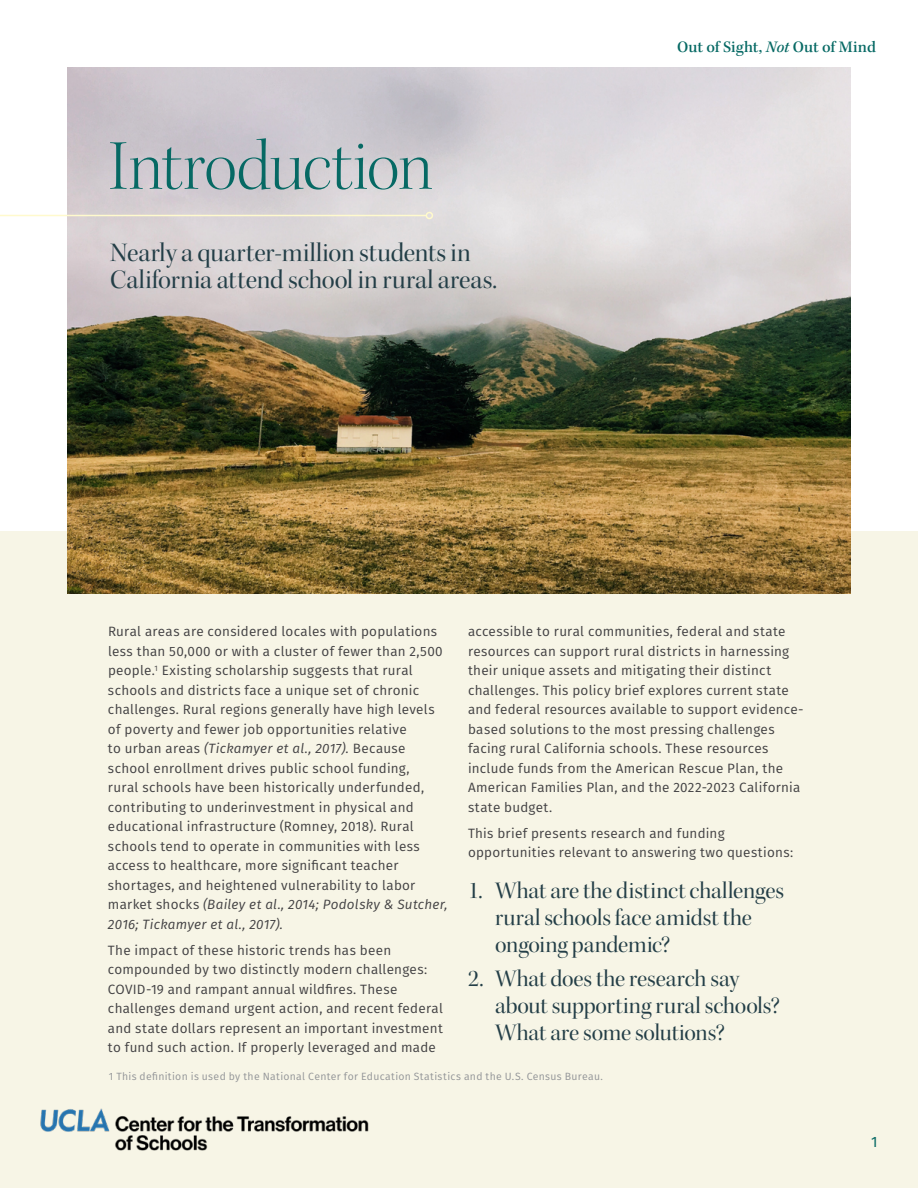
<style>
.page{position:relative;width:918px;height:1188px;background:#fff}
.page>*{position:absolute;margin:0;border:0;box-sizing:border-box;transform-origin:0 0}
.t1{font:72px "Kepler Std Light Disp";letter-spacing:-.02em;color:#066964}
.t2{font:27px/27px "Kepler Std Disp";color:#233e47}
.t3{font:24px/27px "Kepler Std Disp";color:#233e47}
.t4{font:500 16.5px "Kepler Std";letter-spacing:-.01em;color:#066964}
.t5{font:15px "Fira Sans";color:#066964}
.t6{font:13.5px/19.5px "Fira Sans";letter-spacing:.02em;color:#414042}
.t7{font:10.5px "Fira Sans";letter-spacing:.03em;color:#939598}
.s1{font-style:italic}
</style>
<div class="page">
<div style="left:0;top:531px;width:918px;height:657px;background:#f7f5e6"></div>
<img style="left:40px;top:1108px;width:329px;height:43px">
<img style="left:68px;top:68px;width:782px;height:526px">
<hr style="left:0;top:215px;width:426px;height:1px;background:#fffacd">
<div style="left:426px;top:212px;width:7px;height:7px;border:2px solid #fffacd;border-radius:50%"></div>
<h1 class="t1" style="left:109px;top:126px;width:326px">Introduction</h1>
<h2 class="t2" style="left:110px;top:240px;width:388px">Nearly a quarter-million students in<br>California attend school in rural areas.</h2>
<p class="t4" style="left:677px;top:38px;width:200px">Out of Sight, <span class="s1">Not</span> Out of Mind</p>
<p class="t6" style="left:108px;top:621px;width:341px">Rural areas are considered locales with populations less than 50,000 or with a cluster of fewer than 2,500 people.<sup>1</sup> Existing scholarship suggests that rural schools and districts face a unique set of chronic challenges. Rural regions generally have high levels of poverty and fewer job opportunities relative<br>to urban areas <span class="s1">(Tickamyer et al., 2017).</span> Because school enrollment drives public school funding,<br>rural schools have been historically underfunded, contributing to underinvestment in physical and educational infrastructure (Romney, 2018). Rural schools tend to operate in communities with less access to healthcare, more significant teacher shortages, and heightened vulnerability to labor market shocks <span class="s1">(Bailey et al., 2014; Podolsky &amp; Sutcher, 2016; Tickamyer et al., 2017).</span></p>
<p class="t6" style="left:108px;top:940px;width:337px">The impact of these historic trends has been compounded by two distinctly modern challenges:<br>COVID-19 and rampant annual wildfires. These challenges demand urgent action, and recent federal and state dollars represent an important investment to fund such action. If properly leveraged and made</p>
<p class="t6" style="left:468px;top:621px;width:337px">accessible to rural communities, federal and state resources can support rural districts in harnessing their unique assets and mitigating their distinct challenges. This policy brief explores current state and federal resources available to support evidence&shy;based solutions to the most pressing challenges facing rural California schools. These resources include funds from the American Rescue Plan, the American Families Plan, and the 2022-2023 California state budget.</p>
<p class="t6" style="left:468px;top:823px;width:327px">This brief presents research and funding opportunities relevant to answering two questions:</p>
<h3 class="t3" style="left:495px;top:877px;width:291px;text-indent:-27px">1. What are the distinct challenges rural schools face amidst the ongoing pandemic?</h3>
<h3 class="t3" style="left:495px;top:965px;width:286px;text-indent:-27px">2. What does the research say about supporting rural schools?<br>What are some solutions?</h3>
<p class="t7" style="left:109px;top:1069px;width:496px">1 This definition is used by the National Center for Education Statistics and the U.S. Census Bureau.</p>
<p class="t5" style="left:871px;top:1130px;width:8px">1</p>
</div>
